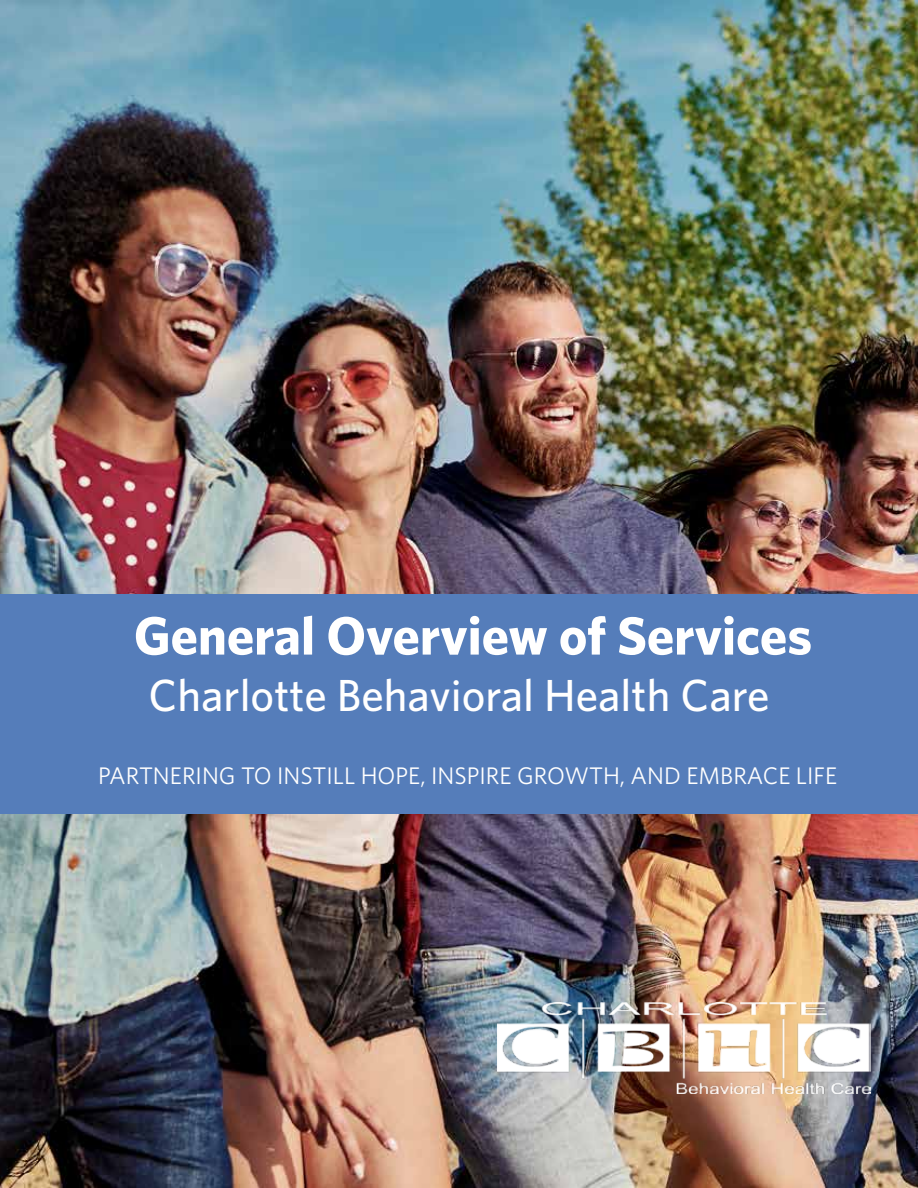
<style>
.page{position:relative;width:918px;height:1188px;background:#fff}
.page>*{position:absolute;margin:0;border:0;box-sizing:border-box;transform-origin:0 0}
.t1{font:700 54px "Whitney";color:#fff}
.t2{font:500 45px "Whitney";color:#fff}
.t3{font:24px "Whitney";color:#fff}
</style>
<div class="page">
<img style="left:0;top:0;width:918px;height:1188px">
<div style="left:0;top:594px;width:918px;height:220px;background:#557dba"></div>
<img style="left:498px;top:1003px;width:372px;height:91px">
<h1 class="t1" style="left:134px;top:603px;width:680px">General Overview of Services</h1>
<h2 class="t2" style="left:148px;top:668px;width:623px">Charlotte Behavioral Health Care</h2>
<p class="t3" style="left:98px;top:762px;width:741px">PARTNERING TO INSTILL HOPE, INSPIRE GROWTH, AND EMBRACE LIFE</p>
</div>
